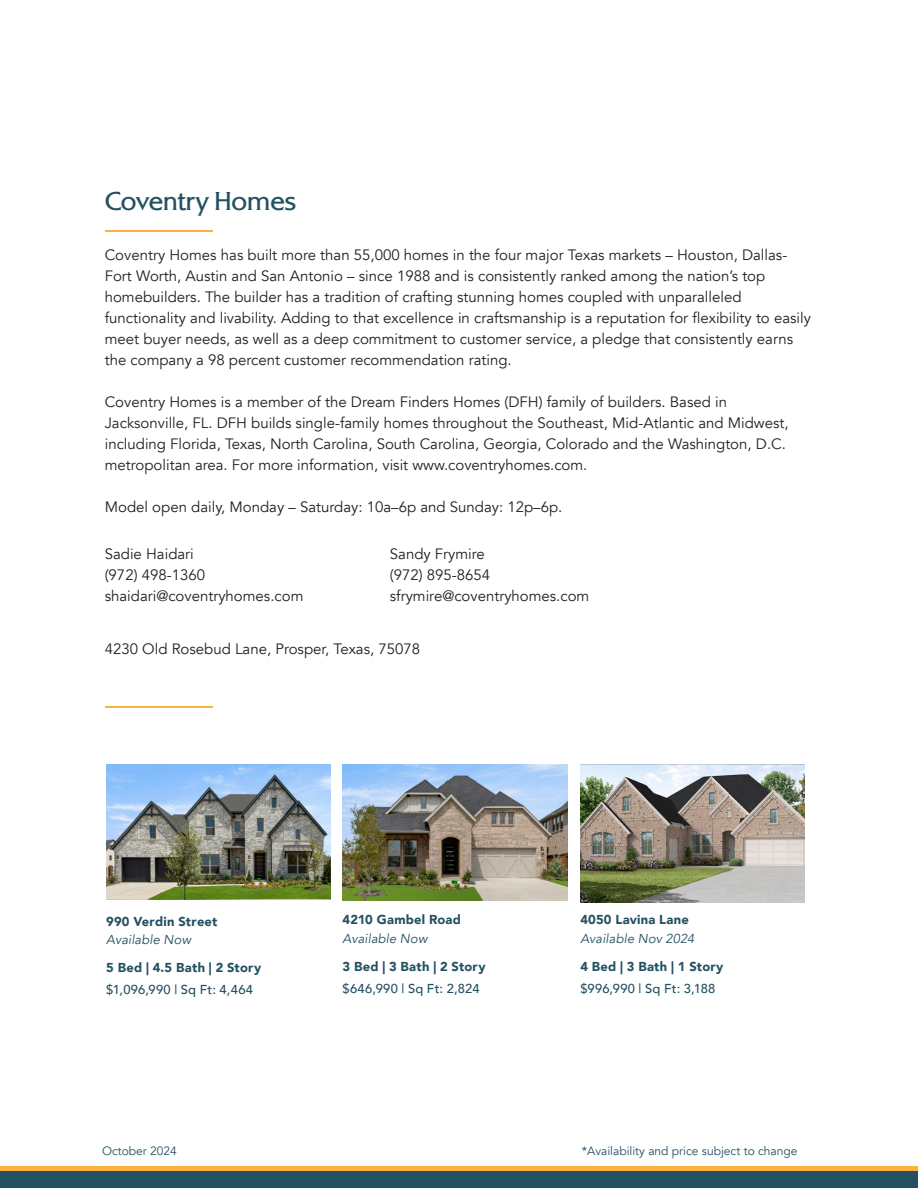
<style>
.page{position:relative;width:918px;height:1188px;background:#fff}
.page>*{position:absolute;margin:0;border:0;box-sizing:border-box;transform-origin:0 0}
.t1{font:500 27px "Alexon RR";letter-spacing:-.005em;color:#235161}
.t2{font:15px/21px "Avenir";color:#231f20}
.t3{font:500 12.9px/22px "Avenir";letter-spacing:.025em;color:#235161}
.t4{font:900 12.9px/18.1px "Avenir";letter-spacing:.015em;color:#235161}
.t5{font:italic 12.9px/18.1px "Avenir";letter-spacing:.01em;color:#235161}
.t6{font:12px "Avenir";color:#235161}
.s1{font-weight:400;font-style:italic}
.s2{font-weight:900}
.s3{font-weight:900;font-style:normal}
</style>
<div class="page">
<svg style="left:0;top:1166px;width:918px;height:6px;background:#d7a047"></svg>
<div style="left:0;top:1172px;width:918px;height:16px;background:#235161"></div>
<hr style="left:105px;top:230px;width:108px;height:1px;background:#fbb042">
<hr style="left:105px;top:706px;width:108px;height:1px;background:#fbb042">
<img style="left:343px;top:764px;width:224px;height:136px">
<img style="left:580px;top:764px;width:225px;height:138px">
<img style="left:106px;top:765px;width:225px;height:135px">
<p class="t1" style="left:105px;top:186px;width:193px">Coventry Homes</p>
<p class="t2" style="left:105px;top:244px;width:708px">Coventry Homes has built more than 55,000 homes in the four major Texas markets – Houston, Dallas-Fort Worth, Austin and San Antonio – since 1988 and is consistently ranked among the nation’s top homebuilders. The builder has a tradition of crafting stunning homes coupled with unparalleled functionality and livability. Adding to that excellence in craftsmanship is a reputation for flexibility to easily meet buyer needs, as well as a deep commitment to customer service, a pledge that consistently earns the company a 98 percent customer recommendation rating.</p>
<p class="t2" style="left:105px;top:391px;width:685px">Coventry Homes is a member of the Dream Finders Homes (DFH) family of builders. Based in Jacksonville, FL. DFH builds single-family homes throughout the Southeast, Mid-Atlantic and Midwest, including Florida, Texas, North Carolina, South Carolina, Georgia, Colorado and the Washington, D.C. metropolitan area. For more information, visit www.coventryhomes.com.</p>
<p class="t2" style="left:105px;top:496px;width:459px">Model open daily, Monday – Saturday: 10a–6p and Sunday: 12p–6p.</p>
<p class="t2" style="left:105px;top:544px;width:91px">Sadie Haidari</p>
<p class="t2" style="left:105px;top:565px;width:102px">(972) 498-1360</p>
<p class="t2" style="left:105px;top:586px;width:200px">shaidari@coventryhomes.com</p>
<p class="t2" style="left:390px;top:544px;width:97px">Sandy Frymire</p>
<p class="t2" style="left:390px;top:565px;width:102px">(972) 895-8654</p>
<p class="t2" style="left:390px;top:586px;width:201px">sfrymire@coventryhomes.com</p>
<p class="t2" style="left:105px;top:638px;width:317px">4230 Old Rosebud Lane, Prosper, Texas, 75078</p>
<p class="t4" style="left:106px;top:912px;width:113px">990 Verdin Street<br><span class="s1">Available Now</span></p>
<p class="t3" style="left:106px;top:956px;width:156px"><span class="s2">5 Bed | 4.5 Bath | 2 Story </span>$1,096,990 | Sq Ft: 4,464</p>
<p class="t4" style="left:343px;top:911px;width:120px">4210 Gambel Road<br><span class="s1">Available Now</span></p>
<p class="t3" style="left:343px;top:955px;width:145px"><span class="s2">3 Bed | 3 Bath | 2 Story </span>$646,990 | Sq Ft: 2,824</p>
<p class="t5" style="left:580px;top:911px;width:115px"><span class="s3">4050 Lavina Lane<br></span>Available Nov 2024</p>
<p class="t3" style="left:580px;top:955px;width:145px"><span class="s2">4 Bed | 3 Bath | 1 Story </span>$996,990 | Sq Ft: 3,188</p>
<p class="t6" style="left:102px;top:1144px;width:76px">October 2024</p>
<p class="t6" style="left:582px;top:1144px;width:217px">*Availability and price subject to change</p>
</div>
